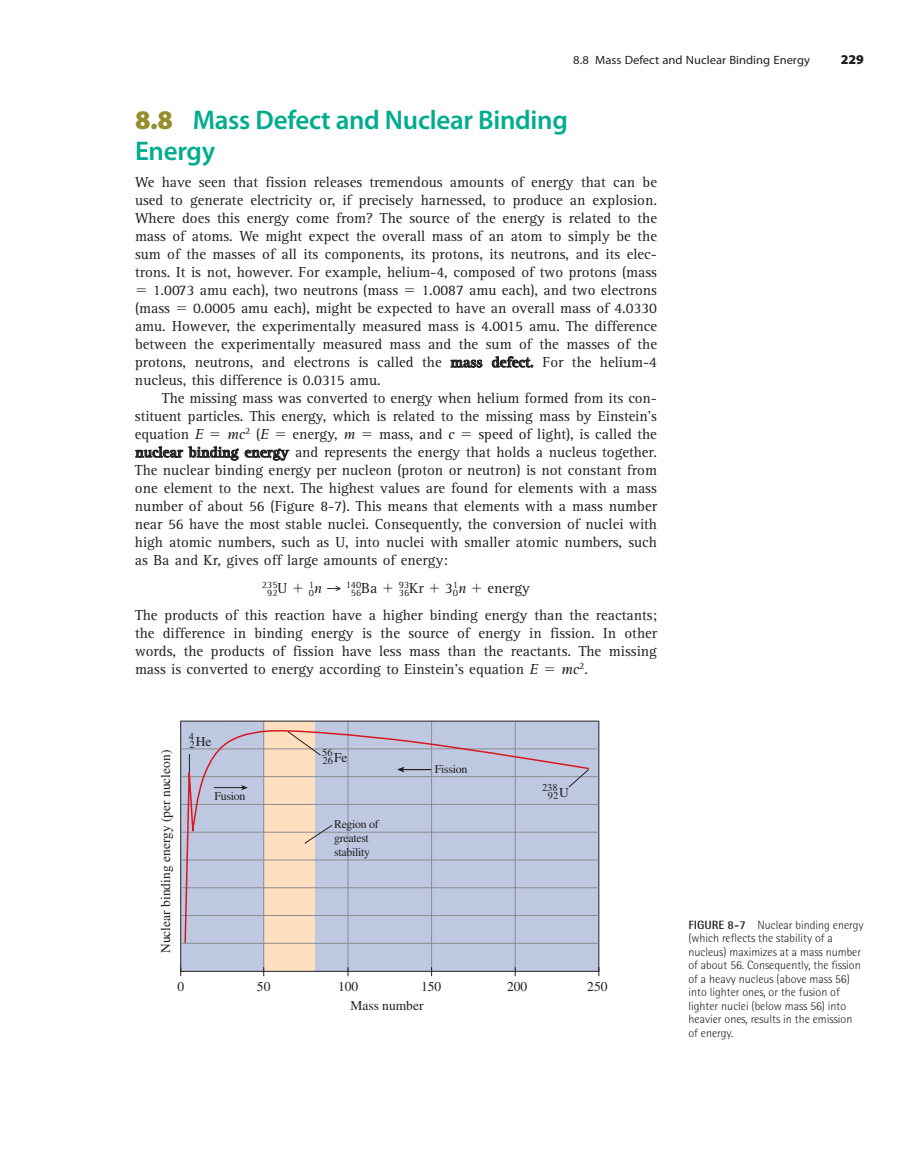
<style>
.page{position:relative;width:918px;height:1176px;background:#fff}
.page>*{position:absolute;margin:0;border:0;box-sizing:border-box;transform-origin:0 0}
.t1{font:600 27px/31.5px "Myriad Pro";letter-spacing:-.01em;color:#00ad8e}
.t2{font:15px/18px "Rotis Serif";color:#231f20;text-align:justify}
.t3{font:italic 15px "Rotis Serif";color:#231f20}
.t4{font:13.5px "Times";color:#231f20}
.t5{font:900 13.5px "Myriad Pro";color:#231f20}
.t6{font:300 12px/13.5px "Rotis Semi Sans";color:#231f20}
.t7{font:12px "Myriad Pro";color:#231f20;scale:1.05 1}
.t8{font:11.85px/14.2px "Times";letter-spacing:-.025em;color:#231f20}
.t9{font:10.5px/8.1px "Times";color:#231f20}
.t10{font:10.05px/8.7px "Rotis Serif";color:#231f20;text-align:center}
.s1{font-weight:900;color:#968e2d}
.s2{font-weight:700}
.s3{font-style:italic}
.s4{font-style:normal}
.s5{font-size:15px}
.s6{font-family:"Mathematical Pi One";font-size:15px}
.s7{font-style:italic;font-size:15px}
.s8{font-family:"Mathematical Pi One"}
</style>
<div class="page">
<svg style="left:180px;top:720px;width:420px;height:251px;background:#bcc2d3"></svg>
<hr style="left:263px;top:721px;width:1px;height:249px;background:#8a8c8f">
<hr style="left:181px;top:720px;width:418px;height:1px;background:#231f20">
<hr style="left:181px;top:748px;width:418px;height:1px;background:#8a8c8f">
<hr style="left:181px;top:776px;width:418px;height:1px;background:#8a8c8f">
<hr style="left:181px;top:803px;width:418px;height:1px;background:#8a8c8f">
<hr style="left:181px;top:831px;width:418px;height:1px;background:#8a8c8f">
<hr style="left:181px;top:859px;width:418px;height:1px;background:#8a8c8f">
<hr style="left:181px;top:887px;width:418px;height:1px;background:#8a8c8f">
<hr style="left:181px;top:914px;width:418px;height:1px;background:#8a8c8f">
<hr style="left:181px;top:942px;width:418px;height:1px;background:#8a8c8f">
<svg style="left:184px;top:727px;width:407px;height:217px;background:#c4c7d6"></svg>
<svg style="left:287px;top:731px;width:302px;height:112px;background:#c0c5d6"></svg>
<hr style="left:401px;top:769px;width:30px;height:1px;background:#231f20">
<svg style="left:241px;top:784px;width:7px;height:6px"></svg>
<hr style="left:214px;top:787px;width:30px;height:1px;background:#231f20">
<p class="t7" style="left:573px;top:56px;width:227px">8.8 Mass Defect and Nuclear Binding Energy</p>
<p class="t5" style="left:841px;top:55px;width:25px">229</p>
<p class="t1" style="left:135px;top:106px;width:434px"><span class="s1">8.8</span> Mass Defect and Nuclear Binding<br>Energy</p>
<p class="t2" style="left:135px;top:174px;width:524px">We have seen that fission releases tremendous amounts of energy that can be</p>
<p class="t2" style="left:135px;top:192px;width:524px">used to generate electricity or, if precisely harnessed, to produce an explosion.</p>
<p class="t2" style="left:135px;top:210px;width:524px">Where does this energy come from? The source of the energy is related to the</p>
<p class="t2" style="left:135px;top:228px;width:524px">mass of atoms. We might expect the overall mass of an atom to simply be the</p>
<p class="t2" style="left:135px;top:246px;width:524px">sum of the masses of all its components, its protons, its neutrons, and its elec-</p>
<p class="t2" style="left:135px;top:264px;width:524px">trons. It is not, however. For example, helium-4, composed of two protons (mass</p>
<p class="t2" style="left:153px;top:282px;width:247px">1.0073 amu each), two neutrons (mass</p>
<p class="t2" style="left:421px;top:282px;width:237px">1.0087 amu each), and two electrons</p>
<p class="t2" style="left:135px;top:300px;width:37px">(mass</p>
<p class="t2" style="left:193px;top:300px;width:465px">0.0005 amu each), might be expected to have an overall mass of 4.0330</p>
<p class="t2" style="left:135px;top:318px;width:524px">amu. However, the experimentally measured mass is 4.0015 amu. The difference</p>
<p class="t2" style="left:135px;top:336px;width:524px">between the experimentally measured mass and the sum of the masses of the</p>
<p class="t2" style="left:135px;top:354px;width:523px">protons, neutrons, and electrons is called the <span class="s2">mass defect.</span> For the helium-4</p>
<p class="t2" style="left:135px;top:372px;width:247px">nucleus, this difference is 0.0315 amu.</p>
<p class="t2" style="left:162px;top:390px;width:497px">The missing mass was converted to energy when helium formed from its con-</p>
<p class="t2" style="left:135px;top:408px;width:524px">stituent particles. This energy, which is related to the missing mass by Einstein’s</p>
<p class="t2" style="left:135px;top:426px;width:70px">equation <span class="s3">E</span></p>
<p class="t3" style="left:227px;top:429px;width:43px">mc<sup>2</sup> <span class="s4">(</span>E</p>
<p class="t2" style="left:293px;top:426px;width:64px">energy, <span class="s3">m</span></p>
<p class="t2" style="left:379px;top:426px;width:77px">mass, and <span class="s3">c</span></p>
<p class="t2" style="left:135px;top:426px;width:524px;text-indent:343px">speed of light), is called the <span class="s2">nuclear binding energy</span> and represents the energy that holds a nucleus together.<br>The nuclear binding energy per nucleon (proton or neutron) is not constant from one element to the next. The highest values are found for elements with a mass number of about 56 (Figure 8-7). This means that elements with a mass number near 56 have the most stable nuclei. Consequently, the conversion of nuclei with high atomic numbers, such as U, into nuclei with smaller atomic numbers, such as Ba and Kr, gives off large amounts of energy:</p>
<p class="t10" style="left:262px;top:580px;width:17px">235<br>9</p>
<p class="t10" style="left:272px;top:585px;width:43px">2<span class="s5">U</span> <span class="s6">-</span> 1</p>
<p class="t10" style="left:351px;top:580px;width:12px;text-align:left;text-indent:-42px">0<span class="s7">n</span> → 140<br>5</p>
<p class="t10" style="left:356px;top:585px;width:49px">6<span class="s5">Ba</span> <span class="s6">-</span> 9</p>
<p class="t2" style="left:404px;top:579px;width:56px"><sup>3</sup>Kr <span class="s8">-</span> 3<sup>1</sup></p>
<p class="t2" style="left:135px;top:575px;width:524px;line-height:27px;text-indent:318px"><sub>0</sub><span class="s3">n</span> <span class="s8">-</span> energy<br>The products of this reaction have a higher binding energy than the reactants;</p>
<p class="t2" style="left:135px;top:624px;width:524px">the difference in binding energy is the source of energy in fission. In other words, the products of fission have less mass than the reactants. The missing mass is converted to energy according to Einstein’s equation <span class="s3">E</span></p>
<p class="t10" style="left:399px;top:589px;width:12px">36</p>
<p class="t3" style="left:561px;top:663px;width:28px">mc<sup>2</sup><span class="s4">.</span></p>
<p class="t4" style="left:161px;top:952px;width:204px;rotate:-90deg">Nuclear binding energy (per nucleon)</p>
<p class="t9" style="left:189px;top:733px;width:7px">4<br>2</p>
<p class="t4" style="left:196px;top:736px;width:17px">He</p>
<p class="t8" style="left:215px;top:789px;width:32px">Fusion</p>
<p class="t9" style="left:322px;top:749px;width:13px">56<br>26</p>
<p class="t4" style="left:334px;top:752px;width:15px">Fe</p>
<p class="t8" style="left:334px;top:817px;width:46px">Region of greatest stability</p>
<p class="t8" style="left:435px;top:763px;width:34px">Fission</p>
<p class="t9" style="left:542px;top:783px;width:18px;text-align:center">238<br>92</p>
<p class="t4" style="left:559px;top:787px;width:11px">U</p>
<p class="t4" style="left:177px;top:981px;width:8px">0</p>
<p class="t4" style="left:257px;top:981px;width:15px">50</p>
<p class="t4" style="left:338px;top:981px;width:22px">100</p>
<p class="t4" style="left:421px;top:981px;width:22px">150</p>
<p class="t4" style="left:507px;top:981px;width:22px">200</p>
<p class="t4" style="left:587px;top:981px;width:22px">250</p>
<p class="t4" style="left:350px;top:1000px;width:75px">Mass number</p>
<p class="t6" style="left:689px;top:918px;width:177px"><span class="s2">FIGURE 8-7</span> Nuclear binding energy (which reflects the stability of a nucleus) maximizes at a mass number of about 56. Consequently, the fission of a heavy nucleus (above mass 56) into lighter ones, or the fusion of lighter nuclei (below mass 56) into heavier ones, results in the emission of energy.</p>
</div>
